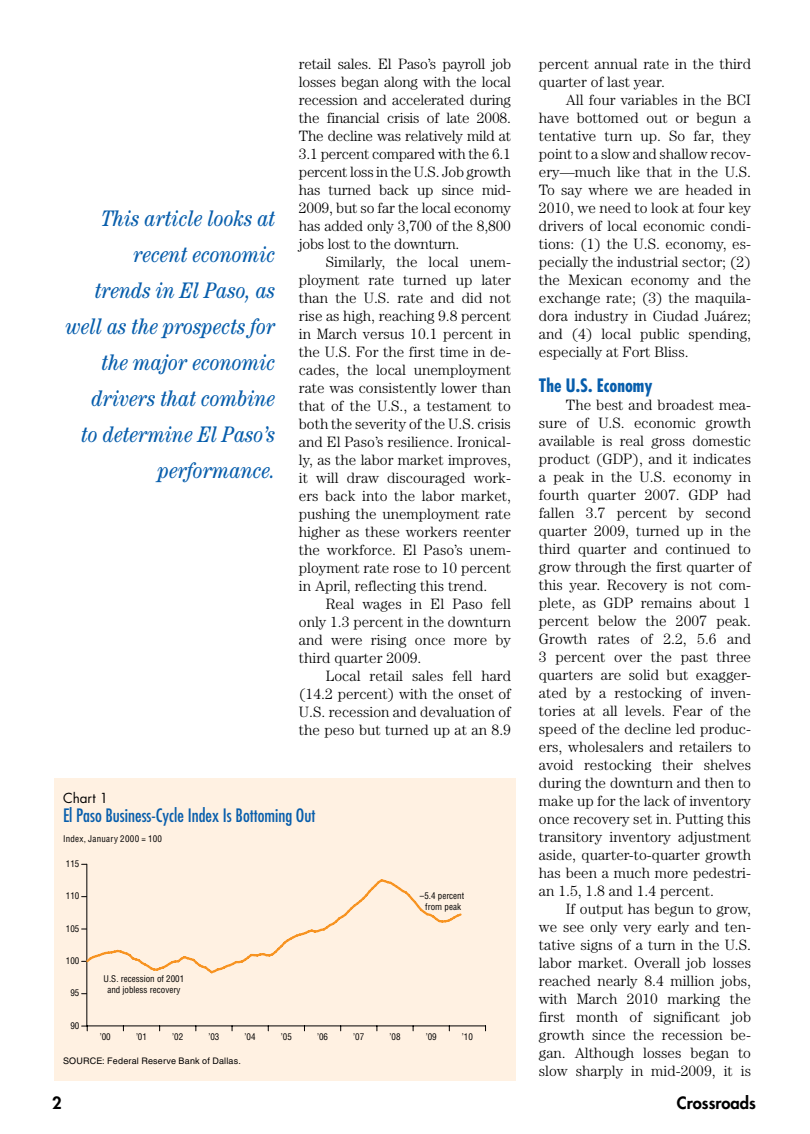
<style>
.page{position:relative;width:810px;height:1134px;background:#fff}
.page>*{position:absolute;margin:0;border:0;box-sizing:border-box;transform-origin:0 0}
.t1{font:italic condensed 22.5px/36px "Century";color:#085eac;text-align:right}
.t2{font:condensed 18px "Futura Std";color:#085eac}
.t3{font:700 condensed 18px "Futura Std";color:#085eac}
.t4{font:800 16.5px "Futura Std";color:#000}
.t5{font:300 15px/18px "Century";color:#000;text-align:justify}
.t6{font:13.5px "Futura Std";color:#000}
.t7{font:condensed 9px/10.8px "Helvetica LT Std";color:#000;text-align:center}
.t8{font:9px "Helvetica LT Std";letter-spacing:.02em;color:#000}
.t9{font:condensed 9px "Helvetica LT Std";letter-spacing:.03em;color:#000}
</style>
<div class="page">
<div style="left:54px;top:778px;width:462px;height:303px;background:#fff1e2"></div>
<hr style="left:86px;top:864px;width:1px;height:162px;background:#000">
<hr style="left:87px;top:1026px;width:399px;height:1px;background:#000">
<svg style="left:82px;top:1026px;width:6px;height:5px"></svg>
<svg style="left:84px;top:877px;width:378px;height:98px"></svg>
<h1 class="t1" style="left:66px;top:200px;width:211px">This article looks at recent economic<br>trends in El Paso, as well as the prospects for the major economic drivers that combine<br>to determine El Paso’s performance.</h1>
<p class="t5" style="left:299px;top:55px;width:214px">retail sales. El Paso’s payroll job losses began along with the local recession and accelerated during the financial crisis of late 2008.<br>The decline was relatively mild at 3.1 percent compared with the 6.1 percent loss in the U.S. Job growth has turned back up since mid-2009, but so far the local economy has added only 3,700 of the 8,800 jobs lost to the downturn.</p>
<p class="t5" style="left:299px;top:253px;width:214px;text-indent:27px">Similarly, the local unem&shy;ployment rate turned up later than the U.S. rate and did not rise as high, reaching 9.8 percent in March versus 10.1 percent in the U.S. For the first time in de&shy;cades, the local unemployment rate was consistently lower than that of the U.S., a testament to both the severity of the U.S. crisis and El Paso’s resilience. Ironical&shy;ly, as the labor market improves, it will draw discouraged work&shy;ers back into the labor market, pushing the unemployment rate higher as these workers reenter the workforce. El Paso’s unem&shy;ployment rate rose to 10 percent in April, reflecting this trend.</p>
<p class="t5" style="left:299px;top:595px;width:214px;text-indent:27px">Real wages in El Paso fell only 1.3 percent in the downturn and were rising once more by third quarter 2009.</p>
<p class="t5" style="left:299px;top:667px;width:214px;text-indent:27px">Local retail sales fell hard (14.2 percent) with the onset of U.S. recession and devaluation of the peso but turned up at an 8.9</p>
<p class="t6" style="left:63px;top:789px;width:47px">Chart 1</p>
<p class="t2" style="left:63px;top:805px;width:254px">El Paso Business-Cycle Index Is Bottoming Out</p>
<p class="t9" style="left:63px;top:833px;width:101px">Index, January 2000 = 100</p>
<p class="t7" style="left:66px;top:858px;width:15px">115</p>
<p class="t7" style="left:66px;top:891px;width:15px">110</p>
<p class="t7" style="left:66px;top:923px;width:15px">105</p>
<p class="t7" style="left:66px;top:955px;width:15px">100</p>
<p class="t7" style="left:70px;top:988px;width:10px">95</p>
<p class="t7" style="left:70px;top:1020px;width:10px">90</p>
<p class="t7" style="left:104px;top:974px;width:82px">U.S. recession of 2001 and jobless recovery</p>
<p class="t7" style="left:420px;top:890px;width:46px">–5.4 percent from peak</p>
<p class="t7" style="left:100px;top:1031px;width:12px">’00</p>
<p class="t7" style="left:136px;top:1031px;width:12px">’01</p>
<p class="t7" style="left:172px;top:1031px;width:12px">’02</p>
<p class="t7" style="left:208px;top:1031px;width:12px">’03</p>
<p class="t7" style="left:245px;top:1031px;width:12px">’04</p>
<p class="t7" style="left:281px;top:1031px;width:12px">’05</p>
<p class="t7" style="left:317px;top:1031px;width:12px">’06</p>
<p class="t7" style="left:353px;top:1031px;width:12px">’07</p>
<p class="t7" style="left:390px;top:1031px;width:12px">’08</p>
<p class="t7" style="left:426px;top:1031px;width:12px">’09</p>
<p class="t7" style="left:462px;top:1031px;width:12px">’10</p>
<p class="t8" style="left:63px;top:1055px;width:179px">SOURCE: Federal Reserve Bank of Dallas.</p>
<p class="t5" style="left:539px;top:55px;width:214px">percent annual rate in the third quarter of last year.</p>
<p class="t5" style="left:539px;top:91px;width:214px;text-indent:27px">All four variables in the BCI have bottomed out or begun a tentative turn up. So far, they point to a slow and shallow recov&shy;ery—much like that in the U.S.<br>To say where we are headed in 2010, we need to look at four key drivers of local economic condi&shy;tions: (1) the U.S. economy, es&shy;pecially the industrial sector; (2) the Mexican economy and the exchange rate; (3) the maquila&shy;dora industry in Ciudad Juárez; and (4) local public spending, especially at Fort Bliss.</p>
<p class="t3" style="left:539px;top:374px;width:115px">The U.S. Economy</p>
<p class="t5" style="left:539px;top:396px;width:214px;text-indent:27px">The best and broadest mea&shy;sure of U.S. economic growth available is real gross domestic product (GDP), and it indicates a peak in the U.S. economy in fourth quarter 2007. GDP had fallen 3.7 percent by second quarter 2009, turned up in the third quarter and continued to grow through the first quarter of this year. Recovery is not com&shy;plete, as GDP remains about 1 percent below the 2007 peak.<br>Growth rates of 2.2, 5.6 and 3 percent over the past three quarters are solid but exagger&shy;ated by a restocking of inven&shy;tories at all levels. Fear of the speed of the decline led produc&shy;ers, wholesalers and retailers to avoid restocking their shelves during the downturn and then to make up for the lack of inventory once recovery set in. Putting this transitory inventory adjustment aside, quarter-to-quarter growth has been a much more pedestri&shy;an 1.5, 1.8 and 1.4 percent.</p>
<p class="t5" style="left:539px;top:900px;width:214px;text-indent:27px">If output has begun to grow, we see only very early and ten&shy;tative signs of a turn in the U.S. labor market. Overall job losses reached nearly 8.4 million jobs, with March 2010 marking the first month of significant job growth since the recession be&shy;gan. Although losses began to slow sharply in mid-2009, it is</p>
<p class="t4" style="left:52px;top:1092px;width:11px">2</p>
<p class="t4" style="left:677px;top:1092px;width:81px">Crossroads</p>
</div>
